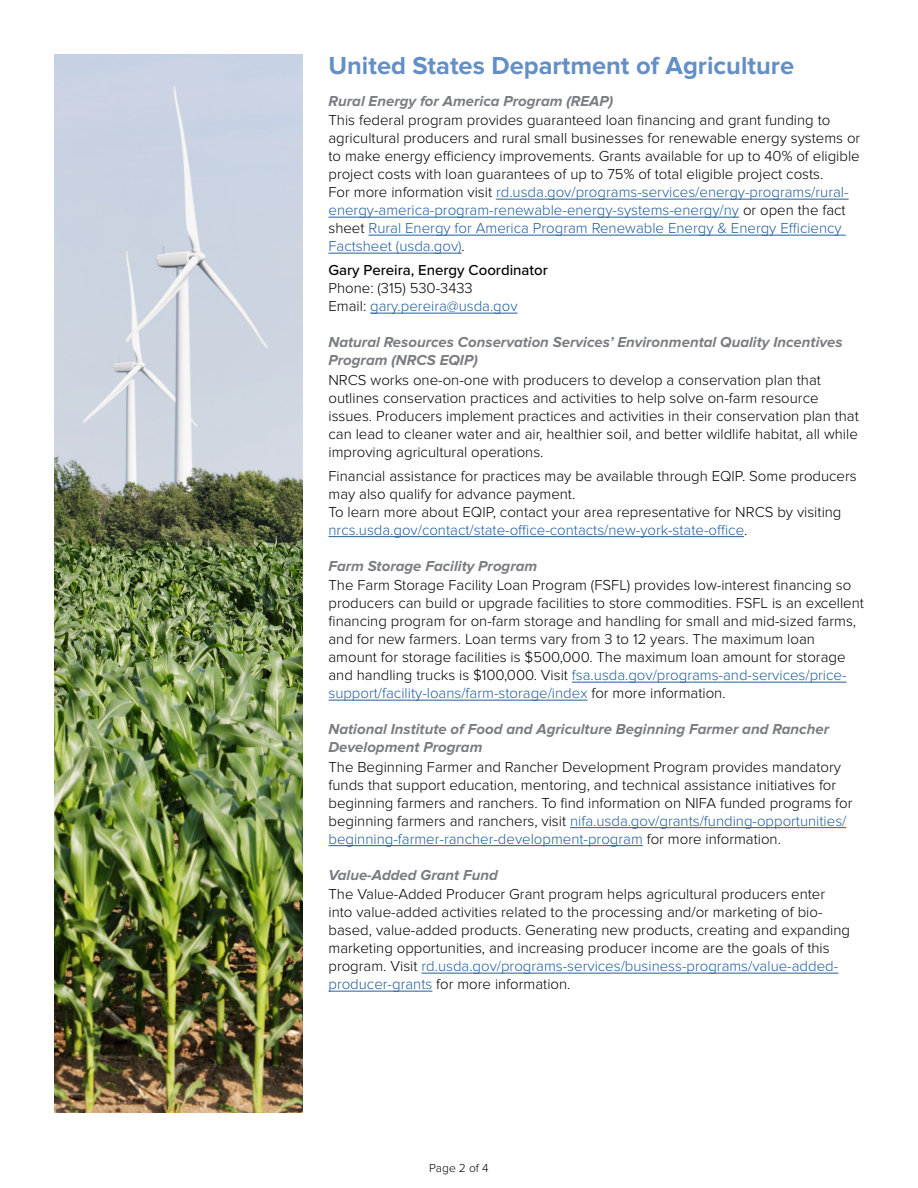
<style>
.page{position:relative;width:918px;height:1188px;background:#fff}
.page>*{position:absolute;margin:0;border:0;box-sizing:border-box;transform-origin:0 0}
.Sub_1_-_Match_Header_Bar_Color{font:700 25.5px "Proxima Nova";color:#638fc6}
.Body{font:300 15px/18px "Proxima Nova";color:#000}
.Program_Name{font:italic 700 15px/18px "Proxima Nova";color:#797d82}
.Body-2{font:500 15px/18px "Proxima Nova";color:#000}
.t1{font:300 12px "Proxima Nova";color:#000}
.s1{color:#215e9e}
.s2{font-weight:300}
.s3{font-weight:300;color:#215e9e}
</style>
<div class="page">
<hr style="left:496px;top:199px;width:353px;height:1px;background:#215e9e">
<hr style="left:328px;top:217px;width:411px;height:1px;background:#215e9e">
<hr style="left:369px;top:235px;width:477px;height:1px;background:#215e9e">
<hr style="left:328px;top:253px;width:134px;height:1px;background:#215e9e">
<hr style="left:370px;top:313px;width:148px;height:1px;background:#215e9e">
<hr style="left:328px;top:536px;width:416px;height:1px;background:#215e9e">
<hr style="left:572px;top:682px;width:275px;height:1px;background:#215e9e">
<hr style="left:328px;top:700px;width:260px;height:1px;background:#215e9e">
<hr style="left:570px;top:827px;width:276px;height:1px;background:#215e9e">
<hr style="left:328px;top:845px;width:315px;height:1px;background:#215e9e">
<hr style="left:421px;top:973px;width:417px;height:1px;background:#215e9e">
<hr style="left:328px;top:991px;width:104px;height:1px;background:#215e9e">
<img style="left:54px;top:54px;width:248px;height:1058px">
<p class="Sub_1_-_Match_Header_Bar_Color" style="left:328px;top:51px;width:467px">United States Department of Agriculture</p>
<p class="Program_Name" style="left:328px;top:92px;width:286px">Rural Energy for America Program (REAP)</p>
<p class="Body" style="left:328px;top:111px;width:533px">This federal program provides guaranteed loan financing and grant funding to agricultural producers and rural small businesses for renewable energy systems or to make energy efficiency improvements. Grants available for up to 40% of eligible project costs with loan guarantees of up to 75% of total eligible project costs.<br>For more information visit <span class="s1">rd.usda.gov/programs-services/energy-programs/rural&shy;energy-america-program-renewable-energy-systems-energy/ny</span> or open the fact sheet <span class="s1">Rural Energy for America Program Renewable Energy &amp; Energy Efficiency Factsheet (usda.gov)</span>.</p>
<p class="Body-2" style="left:328px;top:261px;width:221px">Gary Pereira, Energy Coordinator<br><span class="s2">Phone: (315) 530-3433<br>Email:</span> <span class="s3">gary.pereira@usda.gov</span></p>
<p class="Program_Name" style="left:328px;top:334px;width:516px">Natural Resources Conservation Services’ Environmental Quality Incentives<br>Program (NRCS EQIP)</p>
<p class="Body" style="left:328px;top:371px;width:532px">NRCS works one-on-one with producers to develop a conservation plan that outlines conservation practices and activities to help solve on-farm resource issues. Producers implement practices and activities in their conservation plan that can lead to cleaner water and air, healthier soil, and better wildlife habitat, all while improving agricultural operations.</p>
<p class="Body" style="left:328px;top:467px;width:530px">Financial assistance for practices may be available through EQIP. Some producers may also qualify for advance payment.<br>To learn more about EQIP, contact your area representative for NRCS by visiting <span class="s1">nrcs.usda.gov/contact/state-office-contacts/new-york-state-office</span>.</p>
<p class="Program_Name" style="left:328px;top:557px;width:210px">Farm Storage Facility Program</p>
<p class="Body" style="left:328px;top:576px;width:537px">The Farm Storage Facility Loan Program (FSFL) provides low-interest financing so producers can build or upgrade facilities to store commodities. FSFL is an excellent financing program for on-farm storage and handling for small and mid-sized farms, and for new farmers. Loan terms vary from 3 to 12 years. The maximum loan amount for storage facilities is $500,000. The maximum loan amount for storage and handling trucks is $100,000. Visit <span class="s1">fsa.usda.gov/programs-and-services/price&shy;support/facility-loans/farm-storage/index</span> for more information.</p>
<p class="Program_Name" style="left:328px;top:721px;width:502px">National Institute of Food and Agriculture Beginning Farmer and Rancher<br>Development Program</p>
<p class="Body" style="left:328px;top:758px;width:526px">The Beginning Farmer and Rancher Development Program provides mandatory funds that support education, mentoring, and technical assistance initiatives for beginning farmers and ranchers. To find information on NIFA funded programs for beginning farmers and ranchers, visit <span class="s1">nifa.usda.gov/grants/funding-opportunities/ beginning-farmer-rancher-development-program</span> for more information.</p>
<p class="Program_Name" style="left:328px;top:866px;width:171px">Value-Added Grant Fund</p>
<p class="Body" style="left:328px;top:885px;width:523px">The Value-Added Producer Grant program helps agricultural producers enter into value-added activities related to the processing and/or marketing of bio&shy;based, value-added products. Generating new products, creating and expanding marketing opportunities, and increasing producer income are the goals of this program. Visit <span class="s1">rd.usda.gov/programs-services/business-programs/value-added&shy;producer-grants</span> for more information.</p>
<p class="t1" style="left:429px;top:1161px;width:61px">Page 2 of 4</p>
</div>
